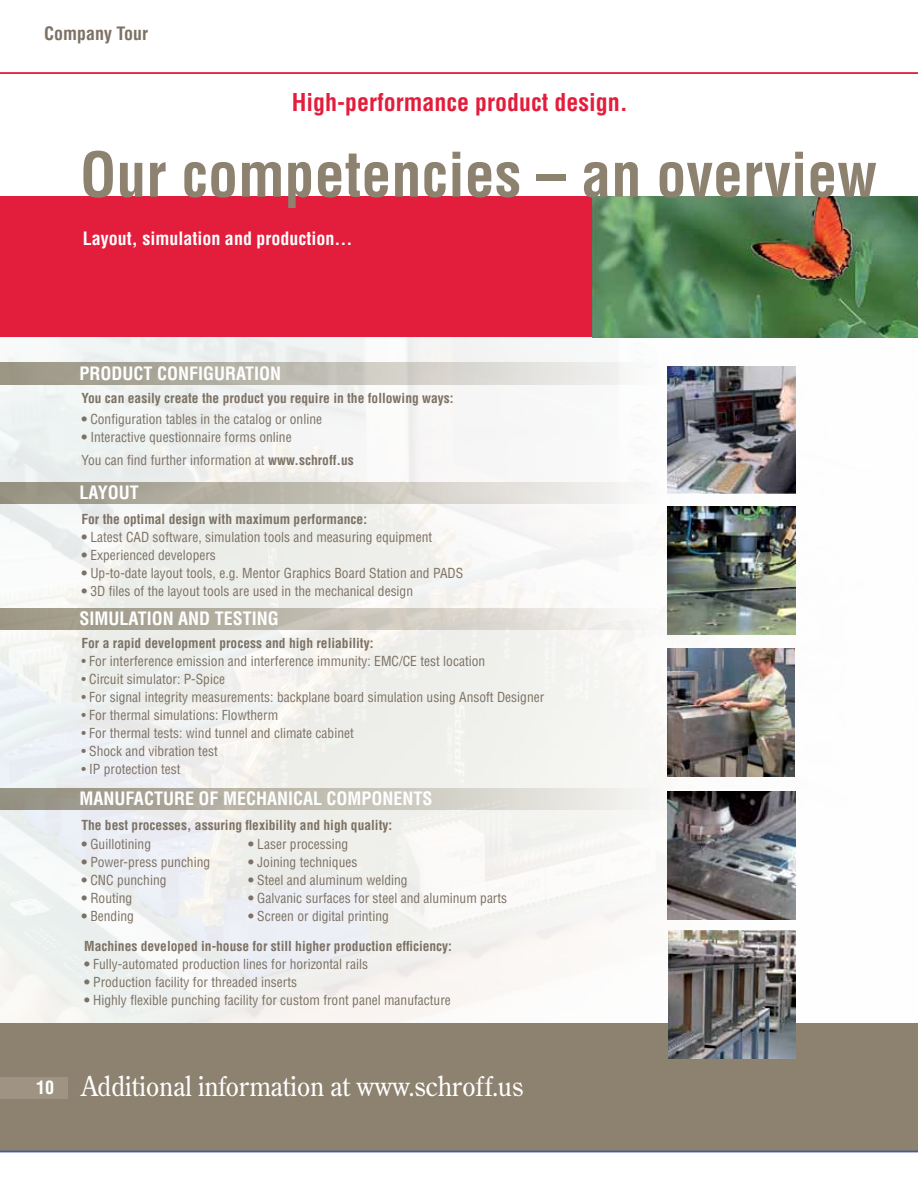
<style>
.page{position:relative;width:918px;height:1188px;background:#fff}
.page>*{position:absolute;margin:0;border:0;box-sizing:border-box;transform-origin:0 0}
.t1{font:700 condensed 60px "Helvetica LT Std";color:#8d816f}
.t2{font:27px "Century Old Style Std";color:#fff;scale:.93 1}
.t3{font:700 condensed 24px "Helvetica LT Std";color:#e31d3c}
.t4{font:700 condensed 18px "Helvetica LT Std";color:#fff}
.t5{font:700 condensed 18px "Helvetica LT Std";color:#7c7164}
.t6{font:condensed 13.5px/23.4px "Helvetica LT Std";color:#7c7164}
.t7{font:700 condensed 13.5px "Helvetica LT Std";color:#7c7164}
.s1{font-weight:700}
.s2{font-family:"Helvetica LT Std";font-weight:700;font-stretch:condensed;font-size:18px}
</style>
<div class="page">
<img style="left:0;top:337px;width:918px;height:687px">
<div style="left:0;top:197px;width:592px;height:140px;background:#e31d3c"></div>
<div style="left:0;top:1024px;width:918px;height:127px;background:#8d816f"></div>
<img style="left:592px;top:197px;width:326px;height:140px">
<hr style="left:0;top:72px;width:918px;height:2px;background:#e31d3c">
<hr style="left:0;top:1151px;width:918px;height:1px;background:#4459a3">
<div style="left:0;top:363px;width:662px;height:21px;background:linear-gradient(to right,#95907f,#f7f6f6)"></div>
<div style="left:0;top:482px;width:662px;height:22px;background:linear-gradient(to right,#928d7b,#faf8f7)"></div>
<div style="left:0;top:608px;width:662px;height:22px;background:linear-gradient(to right,#958f7c,#f7f5f3)"></div>
<div style="left:0;top:788px;width:662px;height:22px;background:linear-gradient(to right,#928c7d,#f4f4ef)"></div>
<img style="left:668px;top:507px;width:127px;height:127px">
<img style="left:667px;top:366px;width:128px;height:128px">
<img style="left:667px;top:649px;width:128px;height:127px">
<img style="left:668px;top:792px;width:127px;height:127px">
<img style="left:668px;top:931px;width:128px;height:127px">
<div style="left:0;top:1077px;width:68px;height:22px;background:#9f9484"></div>
<h3 class="t5" style="left:44px;top:22px;width:106px">Company Tour</h3>
<h3 class="t3" style="left:292px;top:88px;width:337px">High-performance product design.</h3>
<h1 class="t1" style="left:80px;top:137px;width:799px">Our competencies – an overview</h1>
<h3 class="t4" style="left:83px;top:227px;width:271px">Layout, simulation and production…</h3>
<h3 class="t4" style="left:80px;top:362px;width:203px">PRODUCT CONFIGURATION</h3>
<p class="t7" style="left:81px;top:389px;width:374px">You can easily create the product you require in the following ways:</p>
<p class="t6" style="left:81px;top:407px;width:242px"><span class="s1">•</span> Configuration tables in the catalog or online</p>
<p class="t6" style="left:81px;top:425px;width:274px"><span class="s1">•</span> Interactive questionnaire forms online<br>You can find further information at <span class="s1">www.schroff.us</span></p>
<h3 class="t4" style="left:80px;top:482px;width:61px">LAYOUT</h3>
<p class="t7" style="left:81px;top:511px;width:287px">For the optimal design with maximum performance:</p>
<p class="t6" style="left:81px;top:525px;width:352px"><span class="s1">•</span> Latest CAD software, simulation tools and measuring equipment</p>
<p class="t6" style="left:81px;top:543px;width:136px"><span class="s1">•</span> Experienced developers</p>
<p class="t6" style="left:81px;top:561px;width:383px"><span class="s1">•</span> Up-to-date layout tools, e.g. Mentor Graphics Board Station and PADS</p>
<p class="t6" style="left:81px;top:579px;width:333px"><span class="s1">•</span> 3D files of the layout tools are used in the mechanical design</p>
<h3 class="t4" style="left:80px;top:608px;width:201px">SIMULATION AND TESTING</h3>
<p class="t7" style="left:81px;top:635px;width:294px">For a rapid development process and high reliability:</p>
<p class="t6" style="left:81px;top:650px;width:405px">• For interference emission and interference immunity: EMC/CE test location</p>
<p class="t6" style="left:81px;top:668px;width:145px">• Circuit simulator: P-Spice</p>
<p class="t6" style="left:81px;top:686px;width:464px">• For signal integrity measurements: backplane board simulation using Ansoft Designer</p>
<p class="t6" style="left:81px;top:704px;width:198px">• For thermal simulations: Flowtherm</p>
<p class="t6" style="left:81px;top:722px;width:274px">• For thermal tests: wind tunnel and climate cabinet</p>
<p class="t6" style="left:81px;top:740px;width:138px">• Shock and vibration test</p>
<p class="t6" style="left:81px;top:758px;width:101px">• IP protection test</p>
<h3 class="t4" style="left:80px;top:788px;width:354px">MANUFACTURE OF MECHANICAL COMPONENTS</h3>
<p class="t7" style="left:81px;top:817px;width:312px">The best processes, assuring flexibility and high quality:</p>
<p class="t6" style="left:248px;top:832px;width:102px"><span class="s1">•</span> Laser processing</p>
<p class="t6" style="left:248px;top:850px;width:111px"><span class="s1">•</span> Joining techniques</p>
<p class="t6" style="left:248px;top:868px;width:161px"><span class="s1">•</span> Steel and aluminum welding</p>
<p class="t6" style="left:248px;top:886px;width:260px"><span class="s1">•</span> Galvanic surfaces for steel and aluminum parts</p>
<p class="t6" style="left:248px;top:904px;width:142px"><span class="s1">•</span> Screen or digital printing</p>
<p class="t6" style="left:81px;top:832px;width:71px"><span class="s1">•</span> Guillotining</p>
<p class="t6" style="left:81px;top:850px;width:130px"><span class="s1">•</span> Power-press punching</p>
<p class="t6" style="left:81px;top:868px;width:87px"><span class="s1">•</span> CNC punching</p>
<p class="t6" style="left:81px;top:886px;width:53px"><span class="s1">•</span> Routing</p>
<p class="t6" style="left:81px;top:904px;width:54px"><span class="s1">•</span> Bending</p>
<p class="t7" style="left:84px;top:938px;width:369px">Machines developed in-house for still higher production efficiency:</p>
<p class="t6" style="left:84px;top:953px;width:285px"><span class="s1">•</span> Fully-automated production lines for horizontal rails</p>
<p class="t6" style="left:84px;top:971px;width:214px"><span class="s1">•</span> Production facility for threaded inserts</p>
<p class="t6" style="left:84px;top:989px;width:368px"><span class="s1">•</span> Highly flexible punching facility for custom front panel manufacture</p>
<h2 class="t2" style="left:36px;top:1069px;width:526px"><span class="s2">10</span> Additional information at www.schroff.us</h2>
</div>
